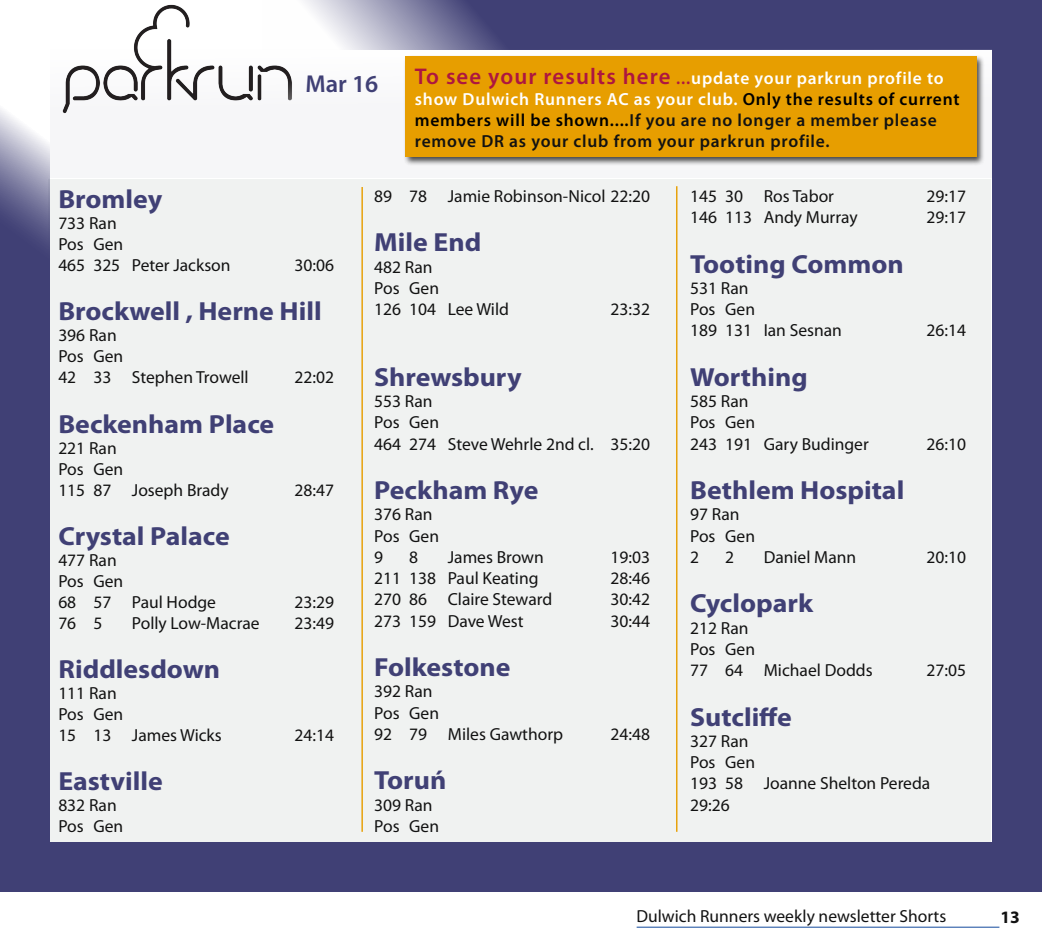
<style>
.page{position:relative;width:1042px;height:943px;background:#fff}
.page>*{position:absolute;margin:0;border:0;box-sizing:border-box;transform-origin:0 0}
.Heading__parkrun{font:700 26.25px "Myriad Pro";color:#404075;scale:1.06 1}
.Blue_date{font:600 24.5px "Myriad Pro";color:#404075}
.parkrun{font:17.5px/21.2px "Myriad Pro";color:#121212}
.t1{font:600 17.5px/21px "Myriad Pro";letter-spacing:.045em;color:#121212}
.t2{font:700 17.5px "Myriad Pro";color:#121212}
.s1{font-size:22.75px;color:#ad1640}
.s2{color:#ad1640}
.s3{color:#fff}
.s4{color:#000}
</style>
<div class="page">
<hr style="left:636px;top:926px;width:363px;height:1px;background:#144a9d">
<svg style="left:304px;top:0;width:738px;height:49px;background:#5a5a88"></svg>
<svg style="left:347px;top:49px;width:645px;height:1px"></svg>
<img style="left:62px;top:4px;width:231px;height:110px">
<div style="left:403px;top:55px;width:582px;height:111px;background:#121212;opacity:.75"></div>
<div style="left:405px;top:57px;width:571px;height:100px;background:#e79e00"></div>
<div style="left:50px;top:179px;width:941px;height:662px;background:#f0f2f1"></div>
<hr style="left:361px;top:187px;width:2px;height:644px;background:#e79e00">
<hr style="left:676px;top:186px;width:1px;height:645px;background:#e79e00">
<div style="left:0;top:841px;width:1042px;height:50px;background:#404075"></div>
<div style="left:992px;top:46px;width:50px;height:843px;background:#404075"></div>
<svg style="left:0;top:109px;width:50px;height:732px;background:#505080"></svg>
<p class="Blue_date" style="left:305px;top:68px;width:74px">Mar 16</p>
<p class="t1" style="left:415px;top:67px;width:546px"><span class="s1">To see your results here</span> <span class="s2">...</span><span class="s3">update your parkrun profile to show Dulwich Runners AC as your club.</span> <span class="s4">Only the results of current members will be shown....</span>If you are no longer a member please remove DR as your club from your parkrun profile.</p>
<p class="Heading__parkrun" style="left:58px;top:182px;width:99px">Bromley</p>
<p class="parkrun" style="left:58px;top:213px;width:60px">733 Ran</p>
<p class="parkrun" style="left:58px;top:234px;width:66px">Pos Gen</p>
<p class="parkrun" style="left:58px;top:255px;width:174px">465 325 Peter Jackson</p>
<p class="parkrun" style="left:295px;top:255px;width:41px">30:06</p>
<p class="Heading__parkrun" style="left:58px;top:294px;width:250px">Brockwell , Herne Hill</p>
<p class="parkrun" style="left:58px;top:325px;width:60px">396 Ran</p>
<p class="parkrun" style="left:58px;top:346px;width:66px">Pos Gen</p>
<p class="parkrun" style="left:58px;top:367px;width:192px">42 33 Stephen Trowell</p>
<p class="parkrun" style="left:295px;top:367px;width:41px">22:02</p>
<p class="Heading__parkrun" style="left:58px;top:406px;width:205px">Beckenham Place</p>
<p class="parkrun" style="left:58px;top:437px;width:60px">221 Ran</p>
<p class="parkrun" style="left:58px;top:458px;width:66px">Pos Gen</p>
<p class="parkrun" style="left:58px;top:479px;width:172px">115 87 Joseph Brady</p>
<p class="parkrun" style="left:295px;top:479px;width:41px">28:47</p>
<p class="Heading__parkrun" style="left:58px;top:518px;width:163px">Crystal Palace</p>
<p class="parkrun" style="left:58px;top:549px;width:60px">477 Ran</p>
<p class="parkrun" style="left:58px;top:570px;width:66px">Pos Gen</p>
<p class="parkrun" style="left:58px;top:591px;width:159px">68 57 Paul Hodge</p>
<p class="parkrun" style="left:295px;top:591px;width:41px">23:29</p>
<p class="parkrun" style="left:58px;top:612px;width:45px">76 5</p>
<p class="parkrun" style="left:132px;top:612px;width:129px">Polly Low-Macrae</p>
<p class="parkrun" style="left:295px;top:612px;width:41px">23:49</p>
<p class="Heading__parkrun" style="left:58px;top:651px;width:154px">Riddlesdown</p>
<p class="parkrun" style="left:58px;top:682px;width:60px">111 Ran</p>
<p class="parkrun" style="left:58px;top:703px;width:66px">Pos Gen</p>
<p class="parkrun" style="left:58px;top:724px;width:165px">15 13 James Wicks</p>
<p class="parkrun" style="left:295px;top:724px;width:41px">24:14</p>
<p class="Heading__parkrun" style="left:58px;top:763px;width:100px">Eastville</p>
<p class="parkrun" style="left:58px;top:794px;width:60px">832 Ran</p>
<p class="parkrun" style="left:58px;top:815px;width:66px">Pos Gen</p>
<p class="parkrun" style="left:374px;top:185px;width:277px">89 78 Jamie Robinson-Nicol 22:20</p>
<p class="Heading__parkrun" style="left:374px;top:225px;width:102px">Mile End</p>
<p class="parkrun" style="left:374px;top:256px;width:60px">482 Ran</p>
<p class="parkrun" style="left:374px;top:277px;width:66px">Pos Gen</p>
<p class="parkrun" style="left:374px;top:298px;width:136px">126 104 Lee Wild</p>
<p class="parkrun" style="left:610px;top:298px;width:41px">23:32</p>
<p class="Heading__parkrun" style="left:374px;top:360px;width:140px">Shrewsbury</p>
<p class="parkrun" style="left:374px;top:390px;width:60px">553 Ran</p>
<p class="parkrun" style="left:374px;top:411px;width:66px">Pos Gen</p>
<p class="parkrun" style="left:374px;top:433px;width:277px">464 274 Steve Wehrle 2nd cl. 35:20</p>
<p class="Heading__parkrun" style="left:374px;top:473px;width:156px">Peckham Rye</p>
<p class="parkrun" style="left:374px;top:503px;width:60px">376 Ran</p>
<p class="parkrun" style="left:374px;top:525px;width:66px">Pos Gen</p>
<p class="parkrun" style="left:374px;top:546px;width:10px">9</p>
<p class="parkrun" style="left:409px;top:546px;width:10px">8</p>
<p class="parkrun" style="left:448px;top:546px;width:98px">James Brown</p>
<p class="parkrun" style="left:610px;top:546px;width:41px">19:03</p>
<p class="parkrun" style="left:374px;top:567px;width:166px">211 138 Paul Keating</p>
<p class="parkrun" style="left:610px;top:567px;width:41px">28:46</p>
<p class="parkrun" style="left:374px;top:588px;width:180px">270 86 Claire Steward</p>
<p class="parkrun" style="left:610px;top:588px;width:41px">30:42</p>
<p class="parkrun" style="left:374px;top:610px;width:151px">273 159 Dave West</p>
<p class="parkrun" style="left:610px;top:610px;width:41px">30:44</p>
<p class="Heading__parkrun" style="left:374px;top:650px;width:130px">Folkestone</p>
<p class="parkrun" style="left:374px;top:680px;width:60px">392 Ran</p>
<p class="parkrun" style="left:374px;top:701px;width:66px">Pos Gen</p>
<p class="parkrun" style="left:374px;top:723px;width:190px">92 79 Miles Gawthorp</p>
<p class="parkrun" style="left:610px;top:723px;width:41px">24:48</p>
<p class="Heading__parkrun" style="left:374px;top:763px;width:69px">Toruń</p>
<p class="parkrun" style="left:374px;top:793px;width:60px">309 Ran</p>
<p class="parkrun" style="left:374px;top:815px;width:66px">Pos Gen</p>
<p class="parkrun" style="left:690px;top:185px;width:145px">145 30 Ros Tabor</p>
<p class="parkrun" style="left:926px;top:185px;width:41px">29:17</p>
<p class="parkrun" style="left:690px;top:206px;width:169px">146 113 Andy Murray</p>
<p class="parkrun" style="left:926px;top:206px;width:41px">29:17</p>
<p class="Heading__parkrun" style="left:690px;top:246px;width:203px">Tooting Common</p>
<p class="parkrun" style="left:690px;top:277px;width:60px">531 Ran</p>
<p class="parkrun" style="left:690px;top:298px;width:66px">Pos Gen</p>
<p class="parkrun" style="left:690px;top:319px;width:153px">189 131 Ian Sesnan</p>
<p class="parkrun" style="left:926px;top:319px;width:41px">26:14</p>
<p class="Heading__parkrun" style="left:690px;top:360px;width:112px">Worthing</p>
<p class="parkrun" style="left:690px;top:390px;width:60px">585 Ran</p>
<p class="parkrun" style="left:690px;top:411px;width:66px">Pos Gen</p>
<p class="parkrun" style="left:690px;top:433px;width:180px">243 191 Gary Budinger</p>
<p class="parkrun" style="left:926px;top:433px;width:41px">26:10</p>
<p class="Heading__parkrun" style="left:690px;top:473px;width:203px">Bethlem Hospital</p>
<p class="parkrun" style="left:690px;top:503px;width:51px">97 Ran</p>
<p class="parkrun" style="left:690px;top:525px;width:66px">Pos Gen</p>
<p class="parkrun" style="left:690px;top:546px;width:10px">2</p>
<p class="parkrun" style="left:725px;top:546px;width:10px">2</p>
<p class="parkrun" style="left:763px;top:546px;width:94px">Daniel Mann</p>
<p class="parkrun" style="left:926px;top:546px;width:41px">20:10</p>
<p class="Heading__parkrun" style="left:690px;top:586px;width:117px">Cyclopark</p>
<p class="parkrun" style="left:690px;top:617px;width:60px">212 Ran</p>
<p class="parkrun" style="left:690px;top:638px;width:66px">Pos Gen</p>
<p class="parkrun" style="left:690px;top:659px;width:184px">77 64 Michael Dodds</p>
<p class="parkrun" style="left:926px;top:659px;width:41px">27:05</p>
<p class="Heading__parkrun" style="left:690px;top:699px;width:97px">Sutcliffe</p>
<p class="parkrun" style="left:690px;top:730px;width:60px">327 Ran</p>
<p class="parkrun" style="left:690px;top:751px;width:66px">Pos Gen</p>
<p class="parkrun" style="left:690px;top:772px;width:242px">193 58 Joanne Shelton Pereda<br>29:26</p>
<p class="parkrun" style="left:636px;top:905px;width:311px">Dulwich Runners weekly newsletter Shorts</p>
<p class="t2" style="left:1000px;top:905px;width:21px">13</p>
</div>
